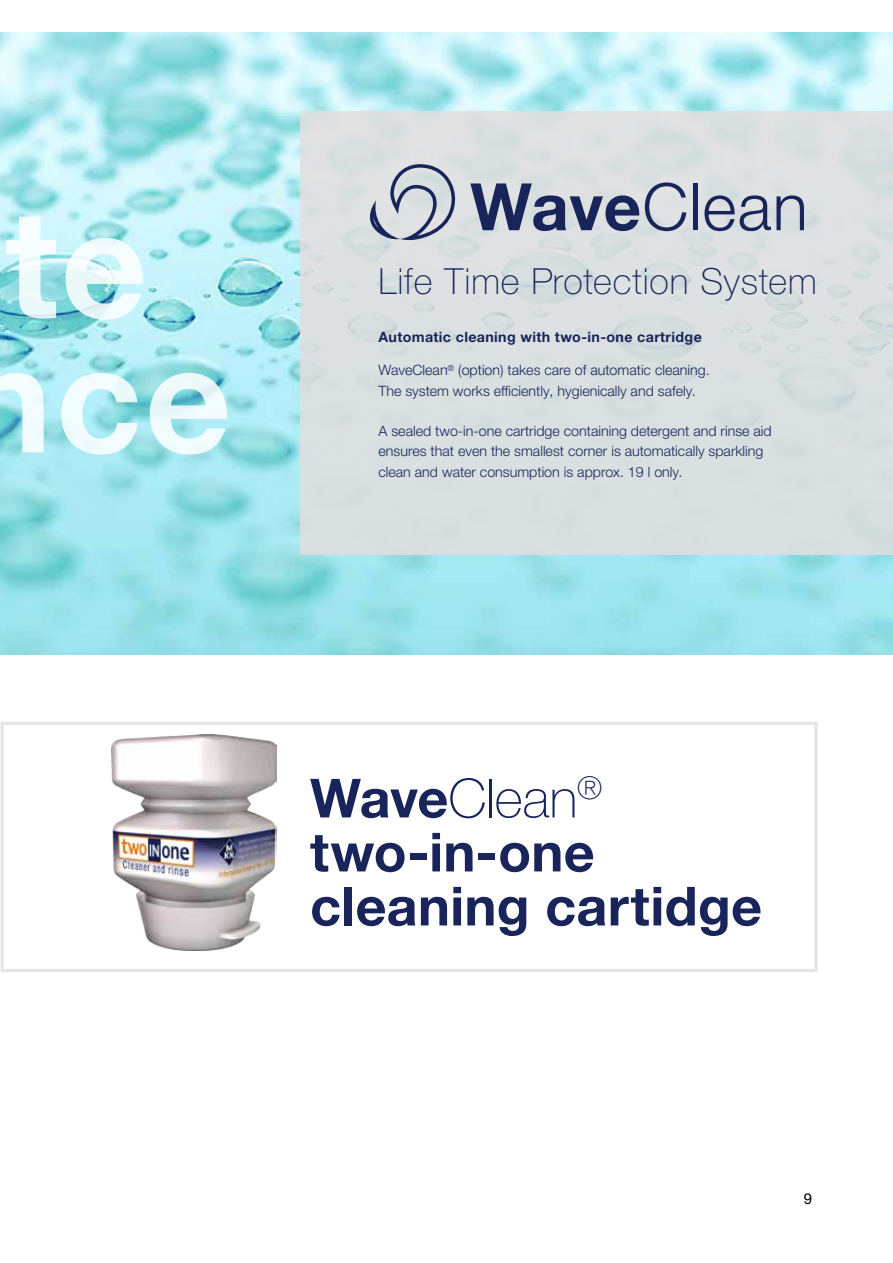
<style>
.page{position:relative;width:893px;height:1263px;background:#fff}
.page>*{position:absolute;margin:0;border:0;box-sizing:border-box;transform-origin:0 0}
.t1{font:700 150px/135px "Helvetica Neue LTW1 G";color:#fff}
.t2{font:700 54px/54px "Helvetica Neue LTW1 G";letter-spacing:.005em;color:#19255a}
.t3{font:100 36px "Helvetica Neue LTW1 G";letter-spacing:.025em;color:#19255a}
.t4{font:15px "Helvetica Neue LTW1 G";color:#000}
.t5{font:300 14.25px/20.2px "Helvetica Neue LTW1 G";color:#19255a}
.t6{font:700 14.25px "Helvetica Neue LTW1 G";letter-spacing:.025em;color:#19255a}
.s1{font-weight:100}
</style>
<div class="page">
<img style="left:0;top:32px;width:893px;height:623px">
<div style="left:300px;top:111px;width:593px;height:444px;background:#dae0e1"></div>
<svg style="left:645px;top:182px;width:41px;height:49px"></svg>
<hr style="left:693px;top:183px;width:4px;height:47px;background:#19255a">
<svg style="left:704px;top:195px;width:100px;height:36px"></svg>
<svg style="left:370px;top:164px;width:269px;height:76px"></svg>
<div style="left:1px;top:722px;width:816px;height:250px;background:#fff;border:3px solid #e3dede"></div>
<hr style="left:0;top:722px;width:1px;height:250px;background:#e3dede">
<img style="left:111px;top:735px;width:165px;height:216px">
<h1 class="t1" style="left:-37px;top:196px;width:270px">te nce</h1>
<h3 class="t3" style="left:378px;top:259px;width:440px">Life Time Protection System</h3>
<p class="t6" style="left:378px;top:328px;width:325px">Automatic cleaning with two-in-one cartridge</p>
<p class="t5" style="left:378px;top:360px;width:333px">WaveClean<sup>®</sup> (option) takes care of automatic cleaning.<br>The system works efficiently, hygienically and safely.</p>
<p class="t5" style="left:378px;top:421px;width:395px">A sealed two-in-one cartridge containing detergent and rinse aid ensures that even the smallest corner is automatically sparkling clean and water consumption is approx. 19 l only.</p>
<h2 class="t2" style="left:310px;top:771px;width:454px">Wave<span class="s1">Clean</span><sup>® </sup>two-in-one cleaning cartidge</h2>
<p class="t4" style="left:804px;top:1189px;width:10px">9</p>
</div>
